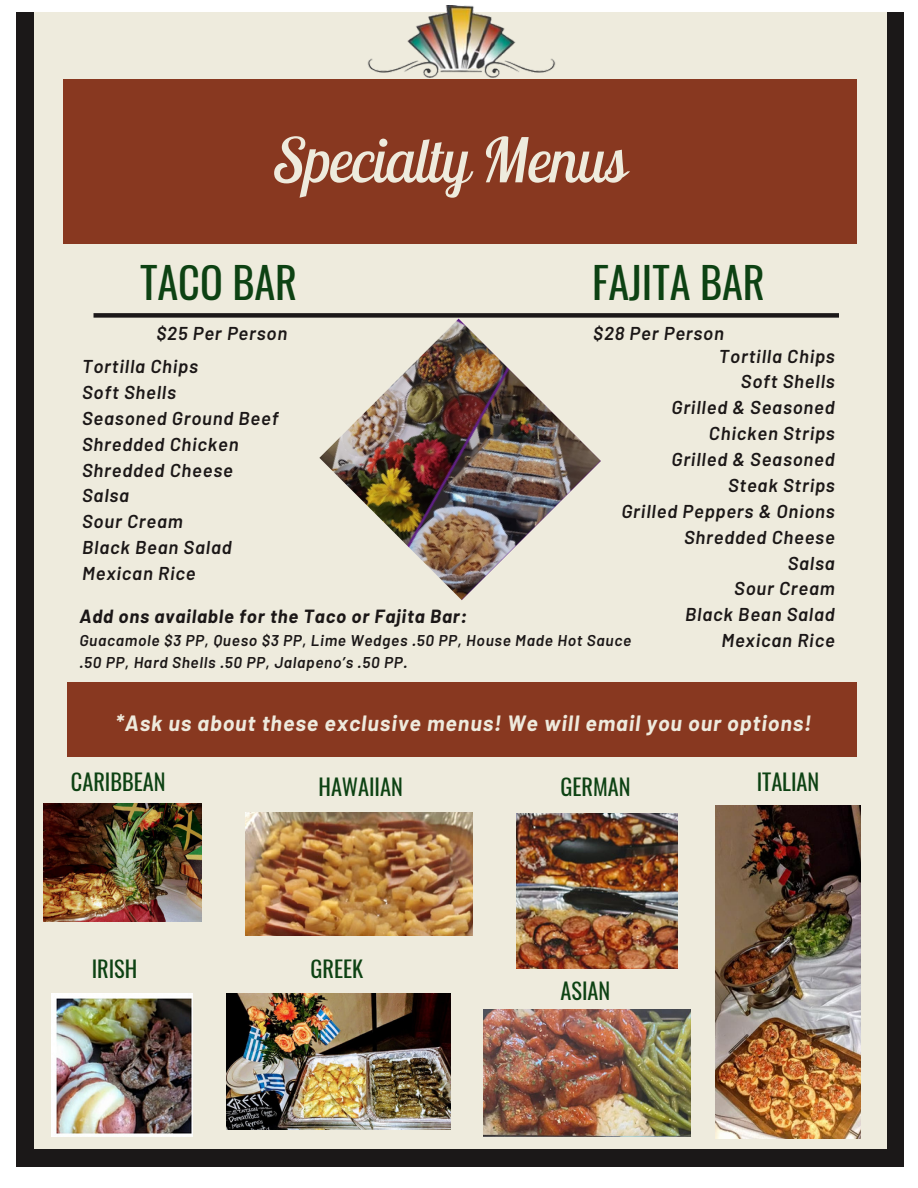
<style>
.page{position:relative;width:918px;height:1188px;background:#fff}
.page>*{position:absolute;margin:0;border:0;box-sizing:border-box;transform-origin:0 0}
.t1{font:italic 61.5px "Lobster Two";letter-spacing:-.01em;color:#eeebdd}
.t2{font:42.3px "Oswald";color:#0d4213}
.t3{font:22.35px "Oswald";color:#0d4213}
.t4{font:italic 700 21.6px "Barlow";letter-spacing:.045em;color:#eeeadd}
.t5{font:italic 600 18.6px/25.8px "Barlow";letter-spacing:.045em;color:#1b1717}
.t6{font:italic 700 18.6px "Barlow";letter-spacing:.045em;color:#1b1717}
.t7{font:italic 600 15.6px/21.3px "Barlow";letter-spacing:.045em;color:#1b1717}
</style>
<div class="page">
<div style="left:16px;top:13px;width:888px;height:1154px;background:#1b1818"></div>
<div style="left:34px;top:13px;width:853px;height:1136px;background:#eeebdd"></div>
<div style="left:63px;top:79px;width:793px;height:164px;background:#883820"></div>
<div style="left:67px;top:682px;width:789px;height:75px;background:#883820"></div>
<div style="left:94px;top:313px;width:745px;height:5px;background:#1b1818"></div>
<img style="left:319px;top:319px;width:282px;height:281px">
<img style="left:52px;top:994px;width:141px;height:142px">
<img style="left:44px;top:803px;width:157px;height:119px">
<img style="left:226px;top:994px;width:224px;height:136px">
<img style="left:716px;top:806px;width:145px;height:333px">
<img style="left:516px;top:814px;width:161px;height:155px">
<img style="left:245px;top:812px;width:228px;height:123px">
<img style="left:484px;top:1009px;width:207px;height:127px">
<img style="left:291px;top:5px;width:342px;height:72px">
<p class="t1" style="left:274px;top:121px;width:354px">Specialty Menus</p>
<p class="t2" style="left:140px;top:250px;width:159px">TACO BAR</p>
<h4 class="t2" style="left:592px;top:250px;width:174px">FAJITA BAR</h4>
<h3 class="t5" style="left:157px;top:320px;width:132px">$25 Per Person</h3>
<p class="t5" style="left:593px;top:319px;width:132px">$28 Per Person</p>
<h3 class="t5" style="left:82px;top:353px;width:198px">Tortilla Chips<br>Soft Shells<br>Seasoned Ground Beef<br>Shredded Chicken<br>Shredded Cheese<br>Salsa<br>Sour Cream<br>Black Bean Salad<br>Mexican Rice</h3>
<p class="t5" style="left:622px;top:342px;width:215px;text-align:right">Tortilla Chips<br>Soft Shells<br>Grilled &amp; Seasoned<br>Chicken Strips<br>Grilled &amp; Seasoned<br>Steak Strips<br>Grilled Peppers &amp; Onions<br>Shredded Cheese<br>Salsa<br>Sour Cream<br>Black Bean Salad<br>Mexican Rice</p>
<h3 class="t6" style="left:79px;top:604px;width:389px">Add ons available for the Taco or Fajita Bar:</h3>
<p class="t7" style="left:79px;top:629px;width:553px">Guacamole $3 PP, Queso $3 PP, Lime Wedges .50 PP, House Made Hot Sauce .50 PP, Hard Shells .50 PP, Jalapeno’s .50 PP.</p>
<h3 class="t4" style="left:115px;top:709px;width:698px">*Ask us about these exclusive menus! We will email you our options!</h3>
<p class="t3" style="left:71px;top:764px;width:96px">CARIBBEAN</p>
<h3 class="t3" style="left:319px;top:769px;width:86px">HAWAIIAN</h3>
<p class="t3" style="left:561px;top:769px;width:71px">GERMAN</p>
<h3 class="t3" style="left:757px;top:764px;width:64px">ITALIAN</h3>
<h3 class="t3" style="left:92px;top:951px;width:47px">IRISH</h3>
<p class="t3" style="left:311px;top:951px;width:54px">GREEK</p>
<p class="t3" style="left:561px;top:973px;width:51px">ASIAN</p>
</div>
